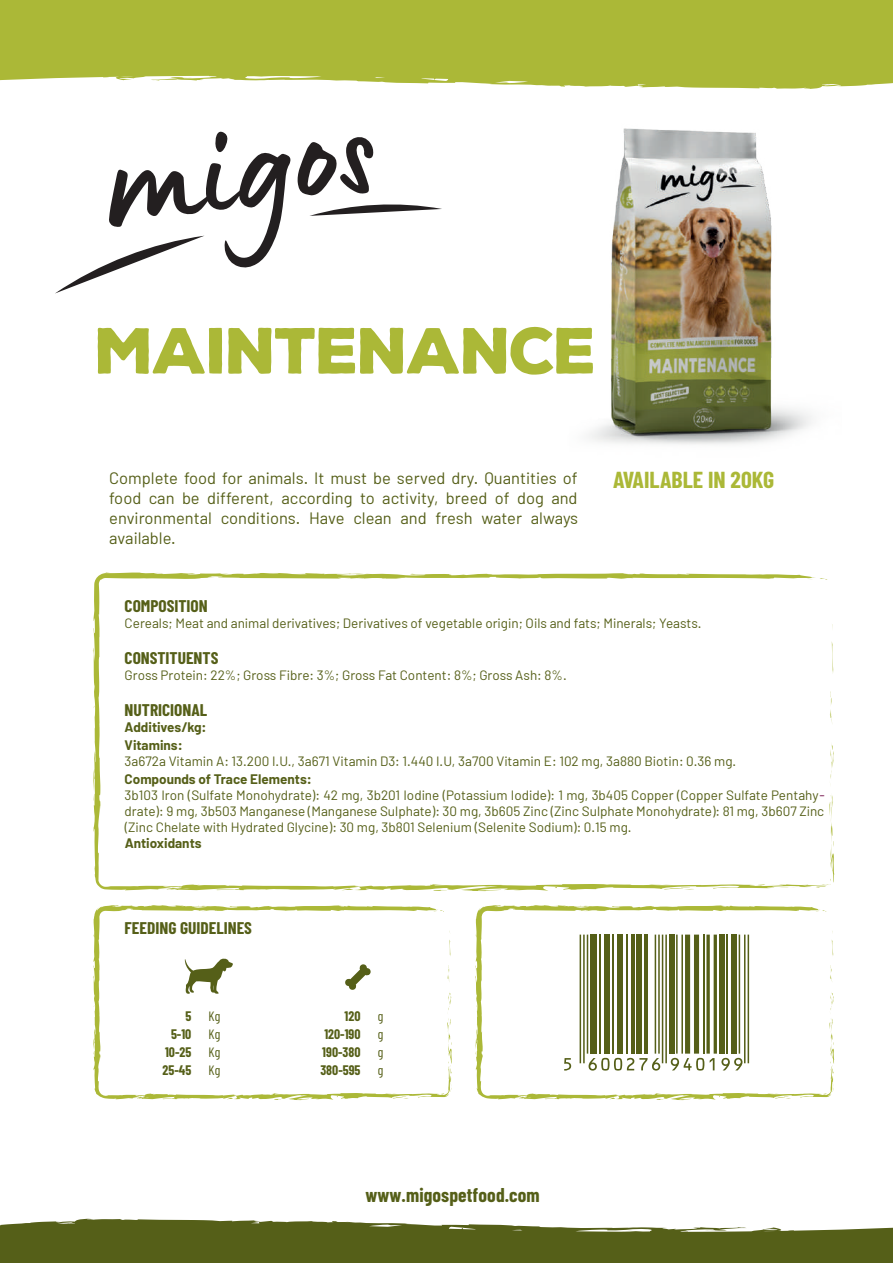
<style>
.page{position:relative;width:893px;height:1263px;background:#fff}
.page>*{position:absolute;margin:0;border:0;box-sizing:border-box;transform-origin:0 0}
.t1{font:900 63px "Nexa Rust Sans";letter-spacing:-.04em;color:#abb837}
.t2{font:700 22.65px "Barlow Condensed";color:#abb837;scale:1.05 1}
.t3{font:700 19.5px "Barlow Condensed";letter-spacing:.005em;color:#555f18}
.t4{font:16.5px/19.8px "Barlow";color:#555f18;text-align:justify}
.t5{font:700 16.5px "Barlow Condensed";color:#555f18;scale:1.05 1}
.t6{font:13.5px/16.2px "Barlow";color:#555f18}
.t7{font:700 13.5px/18px "Barlow Condensed";color:#555f18;text-align:right}
.t8{font:700 13.5px/17.7px "Barlow";color:#555f18}
.t9{font:13.5px/18px "Barlow Condensed";color:#555f18;text-align:justify}
.s1{font-weight:700}
</style>
<div class="page">
<svg style="left:93px;top:905px;width:358px;height:195px"></svg>
<svg style="left:134px;top:1096px;width:8px;height:3px"></svg>
<svg style="left:441px;top:991px;width:11px;height:103px"></svg>
<svg style="left:385px;top:1093px;width:26px;height:6px"></svg>
<svg style="left:337px;top:1096px;width:7px;height:4px"></svg>
<svg style="left:273px;top:1093px;width:9px;height:7px"></svg>
<svg style="left:433px;top:910px;width:12px;height:2px"></svg>
<svg style="left:94px;top:1005px;width:6px;height:11px"></svg>
<svg style="left:475px;top:905px;width:359px;height:195px"></svg>
<svg style="left:516px;top:1096px;width:8px;height:3px"></svg>
<svg style="left:823px;top:991px;width:12px;height:103px"></svg>
<svg style="left:767px;top:1093px;width:26px;height:6px"></svg>
<svg style="left:719px;top:1096px;width:7px;height:4px"></svg>
<svg style="left:655px;top:1093px;width:10px;height:7px"></svg>
<svg style="left:815px;top:910px;width:12px;height:2px"></svg>
<svg style="left:476px;top:1005px;width:7px;height:11px"></svg>
<svg style="left:832px;top:642px;width:2px;height:32px"></svg>
<svg style="left:830px;top:691px;width:2px;height:31px"></svg>
<svg style="left:830px;top:744px;width:4px;height:41px"></svg>
<svg style="left:93px;top:572px;width:735px;height:319px"></svg>
<svg style="left:161px;top:887px;width:15px;height:3px"></svg>
<svg style="left:815px;top:793px;width:19px;height:95px"></svg>
<svg style="left:749px;top:884px;width:60px;height:5px"></svg>
<svg style="left:649px;top:884px;width:50px;height:6px"></svg>
<svg style="left:431px;top:884px;width:18px;height:7px"></svg>
<svg style="left:819px;top:578px;width:8px;height:2px"></svg>
<div style="left:0;top:0;width:893px;height:87px;background:#abb837"></div>
<svg style="left:0;top:1219px;width:893px;height:44px;background:#6c7538"></svg>
<svg style="left:310px;top:204px;width:132px;height:12px"></svg>
<svg style="left:297px;top:137px;width:77px;height:58px"></svg>
<svg style="left:55px;top:131px;width:236px;height:162px"></svg>
<img style="left:540px;top:83px;width:302px;height:361px">
<hr style="left:587px;top:934px;width:1px;height:120px;background:#555f18">
<hr style="left:580px;top:934px;width:1px;height:129px;background:#555f18">
<hr style="left:583px;top:934px;width:2px;height:129px;background:#555f18">
<div style="left:590px;top:934px;width:7px;height:120px;background:#555f18"></div>
<hr style="left:599px;top:934px;width:2px;height:120px;background:#555f18">
<div style="left:605px;top:934px;width:5px;height:120px;background:#555f18"></div>
<hr style="left:612px;top:934px;width:1px;height:120px;background:#555f18">
<div style="left:617px;top:934px;width:5px;height:120px;background:#555f18"></div>
<hr style="left:626px;top:934px;width:2px;height:120px;background:#555f18">
<hr style="left:631px;top:934px;width:4px;height:120px;background:#555f18">
<div style="left:637px;top:934px;width:5px;height:120px;background:#555f18"></div>
<hr style="left:644px;top:934px;width:3px;height:120px;background:#555f18">
<hr style="left:655px;top:934px;width:1px;height:120px;background:#555f18">
<hr style="left:658px;top:934px;width:2px;height:120px;background:#555f18">
<hr style="left:662px;top:934px;width:1px;height:129px;background:#555f18">
<hr style="left:665px;top:934px;width:2px;height:129px;background:#555f18">
<div style="left:669px;top:934px;width:5px;height:120px;background:#555f18"></div>
<svg style="left:706px;top:934px;width:4px;height:120px"></svg>
<hr style="left:714px;top:934px;width:3px;height:120px;background:#555f18">
<div style="left:719px;top:934px;width:5px;height:120px;background:#555f18"></div>
<hr style="left:726px;top:934px;width:2px;height:120px;background:#555f18">
<div style="left:731px;top:934px;width:6px;height:120px;background:#555f18"></div>
<hr style="left:739px;top:934px;width:1px;height:120px;background:#555f18">
<hr style="left:744px;top:934px;width:1px;height:129px;background:#555f18">
<hr style="left:748px;top:934px;width:1px;height:129px;background:#555f18">
<svg style="left:564px;top:1058px;width:7px;height:12px"></svg>
<svg style="left:589px;top:1058px;width:71px;height:12px"></svg>
<svg style="left:671px;top:934px;width:33px;height:136px"></svg>
<svg style="left:710px;top:1058px;width:4px;height:12px"></svg>
<svg style="left:721px;top:1058px;width:21px;height:12px"></svg>
<h1 class="t1" style="left:95px;top:308px;width:504px">MAINTENANCE</h1>
<p class="t4" style="left:109px;top:468px;width:470px">Complete food for animals. It must be served dry. Quantities of food can be different, according to activity, breed of dog and environmental conditions. Have clean and fresh water always available.</p>
<h2 class="t2" style="left:613px;top:464px;width:155px">AVAILABLE IN 20KG</h2>
<p class="t5" style="left:125px;top:594px;width:81px">COMPOSITION</p>
<p class="t6" style="left:125px;top:615px;width:579px">Cereals; Meat and animal derivatives; Derivatives of vegetable origin; Oils and fats; Minerals; Yeasts.</p>
<p class="t5" style="left:125px;top:646px;width:91px">CONSTITUENTS</p>
<p class="t6" style="left:125px;top:667px;width:444px">Gross Protein: 22%; Gross Fibre: 3%; Gross Fat Content: 8%; Gross Ash: 8%.</p>
<p class="t5" style="left:125px;top:698px;width:80px">NUTRICIONAL</p>
<p class="t8" style="left:125px;top:718px;width:83px">Additives/kg:<br>Vitamins:</p>
<p class="t6" style="left:125px;top:753px;width:613px">3a672a Vitamin A: 13.200 I.U., 3a671 Vitamin D3: 1.440 I.U, 3a700 Vitamin E: 102 mg, 3a880 Biotin: 0.36 mg.</p>
<p class="t6" style="left:125px;top:770px;width:702px"><span class="s1">Compounds of Trace Elements:<br></span>3b103 Iron (Sulfate Monohydrate): 42 mg, 3b201 Iodine (Potassium Iodide): 1 mg, 3b405 Copper (Copper Sulfate Pentahy&shy;drate): 9 mg, 3b503 Manganese (Manganese Sulphate): 30 mg, 3b605 Zinc (Zinc Sulphate Monohydrate): 81 mg, 3b607 Zinc (Zinc Chelate with Hydrated Glycine): 30 mg, 3b801 Selenium (Selenite Sodium): 0.15 mg.</p>
<p class="t8" style="left:125px;top:835px;width:78px">Antioxidants</p>
<p class="t5" style="left:125px;top:916px;width:123px">FEEDING GUIDELINES</p>
<p class="t7" style="left:163px;top:1007px;width:30px">5<br>5-10<br>10-25<br>25-45</p>
<p class="t9" style="left:209px;top:1006px;width:13px">Kg Kg Kg Kg</p>
<p class="t7" style="left:320px;top:1007px;width:42px;text-align:justify;text-indent:24px">120<br>120-190<br>190-380<br>380-595</p>
<p class="t9" style="left:378px;top:1006px;width:7px">g g g g</p>
<h3 class="t3" style="left:365px;top:1181px;width:176px">www.migospetfood.com</h3>
</div>
